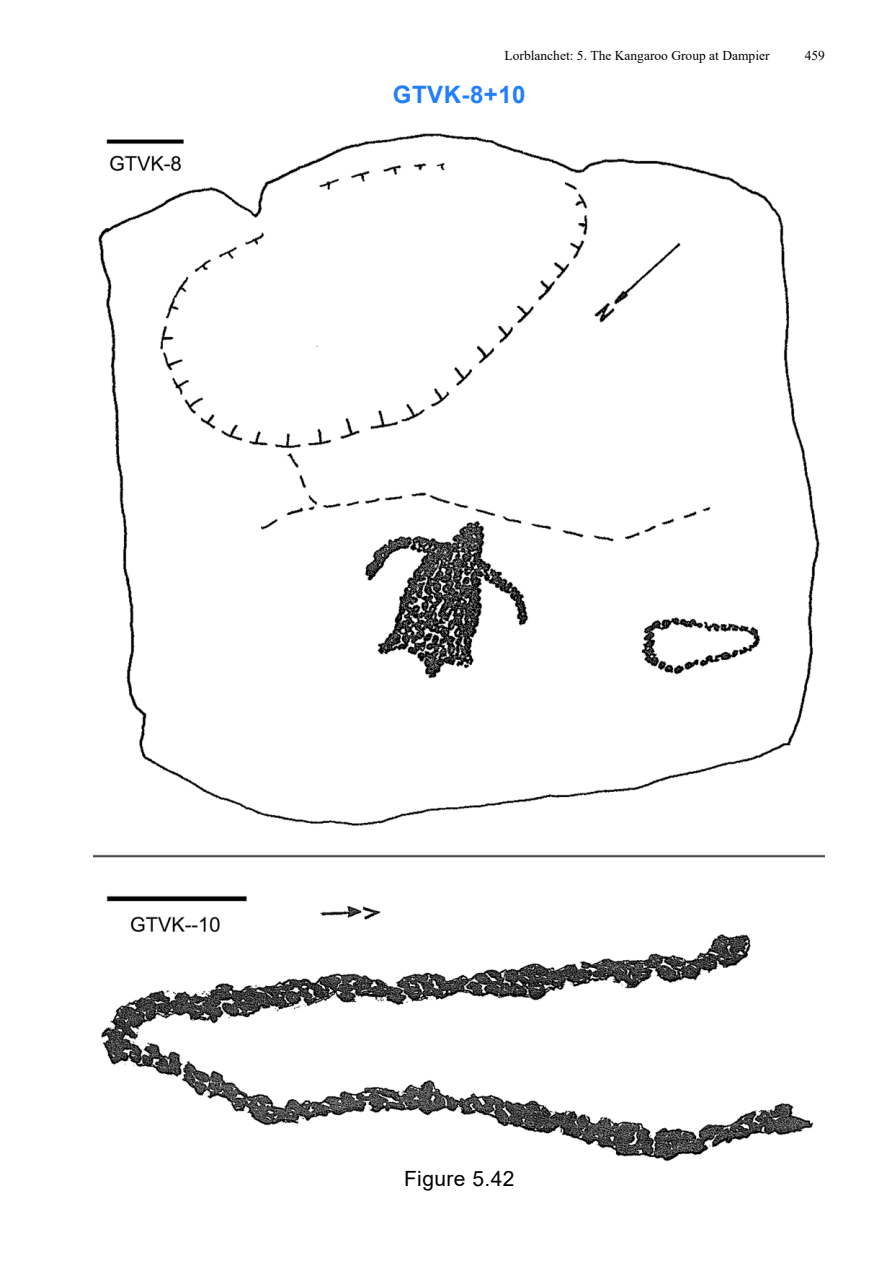
<style>
.page{position:relative;width:893px;height:1263px;background:#fff}
.page>*{position:absolute;margin:0;border:0;box-sizing:border-box;transform-origin:0 0}
.t1{font:700 24px "Arial";letter-spacing:.02em;color:#207eff}
.t2{font:21px "Arial";letter-spacing:.02em;color:#000}
.t3{font:13.5px "Times New Roman";color:#000}
</style>
<div class="page">
<img style="left:94px;top:133px;width:731px;height:1028px">
<p class="t3" style="left:505px;top:46px;width:267px">Lorblanchet: 5. The Kangaroo Group at Dampier</p>
<p class="t3" style="left:805px;top:46px;width:22px">459</p>
<h1 class="t1" style="left:393px;top:78px;width:134px">GTVK-8+10</h1>
<h2 class="t2" style="left:404px;top:1164px;width:112px">Figure 5.42</h2>
</div>
